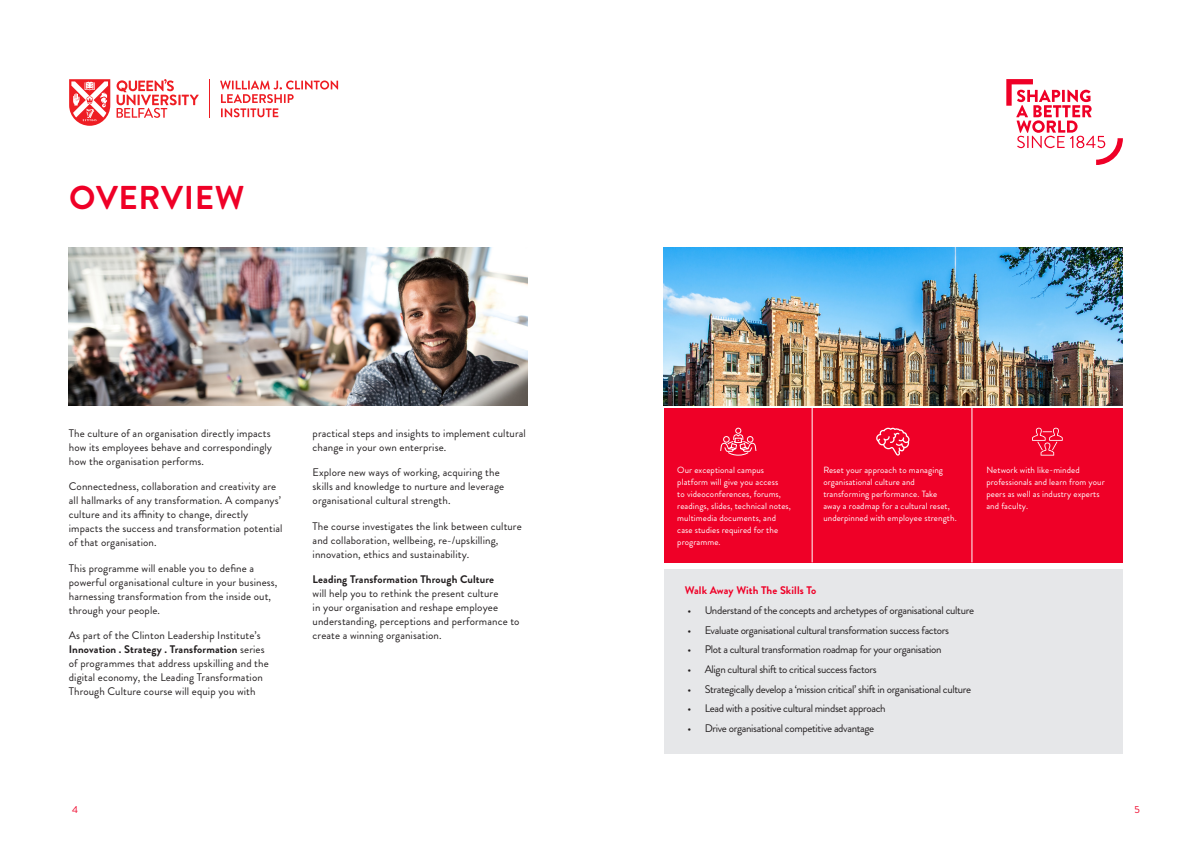
<style>
.page{position:relative;width:1191px;height:842px;background:#fff}
.page>*{position:absolute;margin:0;border:0;box-sizing:border-box;transform-origin:0 0}
.t1{font:700 33px "Brandon Grotesque";letter-spacing:.02em;color:#ef0027}
.t2{font:11px/14px "Brandon Grotesque";letter-spacing:.01em;color:#231f20}
.t3{font:11px "Brandon Grotesque";letter-spacing:-.03em;color:#231f20}
.t4{font:700 11px "Brandon Grotesque";letter-spacing:.01em;color:#ef0027}
.t5{font:10.1px "Brandon Grotesque";color:#ef0027}
.t6{font:9px/12px "Brandon Grotesque";letter-spacing:.01em;color:#fff}
.s1{font-weight:700}
</style>
<div class="page">
<div style="left:664px;top:570px;width:458px;height:184px;background:#e6e7e9"></div>
<img style="left:664px;top:247px;width:458px;height:158px">
<div style="left:664px;top:408px;width:458px;height:154px;background:#ef0027"></div>
<hr style="left:811px;top:408px;width:1px;height:154px;background:#fff">
<hr style="left:971px;top:408px;width:1px;height:154px;background:#fff">
<svg style="left:1006px;top:79px;width:117px;height:86px"></svg>
<hr style="left:210px;top:79px;width:1px;height:39px;background:#ee1d23">
<svg style="left:117px;top:79px;width:82px;height:39px"></svg>
<svg style="left:69px;top:79px;width:41px;height:47px"></svg>
<svg style="left:220px;top:81px;width:118px;height:36px"></svg>
<img style="left:69px;top:247px;width:458px;height:158px">
<svg style="left:1032px;top:428px;width:30px;height:28px"></svg>
<svg style="left:876px;top:427px;width:33px;height:29px"></svg>
<svg style="left:720px;top:427px;width:37px;height:29px"></svg>
<p class="t1" style="left:69px;top:174px;width:177px">OVERVIEW</p>
<p class="t2" style="left:69px;top:426px;width:205px">The culture of an organisation directly impacts how its employees behave and correspondingly how the organisation performs.</p>
<p class="t2" style="left:69px;top:480px;width:215px">Connectedness, collaboration and creativity are all hallmarks of any transformation. A companys’ culture and its affinity to change, directly impacts the success and transformation potential of that organisation.</p>
<p class="t2" style="left:69px;top:561px;width:210px">This programme will enable you to define a powerful organisational culture in your business, harnessing transformation from the inside out, through your people.</p>
<p class="t2" style="left:69px;top:628px;width:201px">As part of the Clinton Leadership Institute’s <span class="s1">Innovation . Strategy . Transformation</span> series of programmes that address upskilling and the digital economy, the Leading Transformation Through Culture course will equip you with</p>
<p class="t2" style="left:313px;top:426px;width:215px">practical steps and insights to implement cultural change in your own enterprise.</p>
<p class="t2" style="left:313px;top:466px;width:193px">Explore new ways of working, acquiring the skills and knowledge to nurture and leverage organisational cultural strength.</p>
<p class="t2" style="left:313px;top:519px;width:211px">The course investigates the link between culture and collaboration, wellbeing, re-/upskilling, innovation, ethics and sustainability.</p>
<p class="t2" style="left:313px;top:572px;width:208px"><span class="s1">Leading Transformation Through Culture<br></span>will help you to rethink the present culture<br>in your organisation and reshape employee understanding, perceptions and performance to create a winning organisation.</p>
<p class="t6" style="left:677px;top:464px;width:115px">Our exceptional campus platform will give you access<br>to videoconferences, forums, readings, slides, technical notes, multimedia documents, and case studies required for the programme.</p>
<p class="t6" style="left:823px;top:464px;width:135px">Reset your approach to managing organisational culture and transforming performance. Take away a roadmap for a cultural reset, underpinned with employee strength.</p>
<p class="t6" style="left:986px;top:464px;width:120px">Network with like-minded professionals and learn from your peers as well as industry experts and faculty.</p>
<p class="t4" style="left:685px;top:583px;width:133px">Walk Away With The Skills To</p>
<p class="t3" style="left:687px;top:602px;width:288px">• Understand of the concepts and archetypes of organisational culture</p>
<p class="t3" style="left:687px;top:622px;width:263px">• Evaluate organisational cultural transformation success factors</p>
<p class="t3" style="left:687px;top:642px;width:255px">• Plot a cultural transformation roadmap for your organisation</p>
<p class="t3" style="left:687px;top:661px;width:191px">• Align cultural shift to critical success factors</p>
<p class="t3" style="left:687px;top:681px;width:285px">• Strategically develop a ‘mission critical’ shift in organisational culture</p>
<p class="t3" style="left:687px;top:701px;width:199px">• Lead with a positive cultural mindset approach</p>
<p class="t3" style="left:687px;top:720px;width:188px">• Drive organisational competitive advantage</p>
<p class="t5" style="left:72px;top:803px;width:7px">4</p>
<p class="t5" style="left:1134px;top:803px;width:7px">5</p>
</div>
